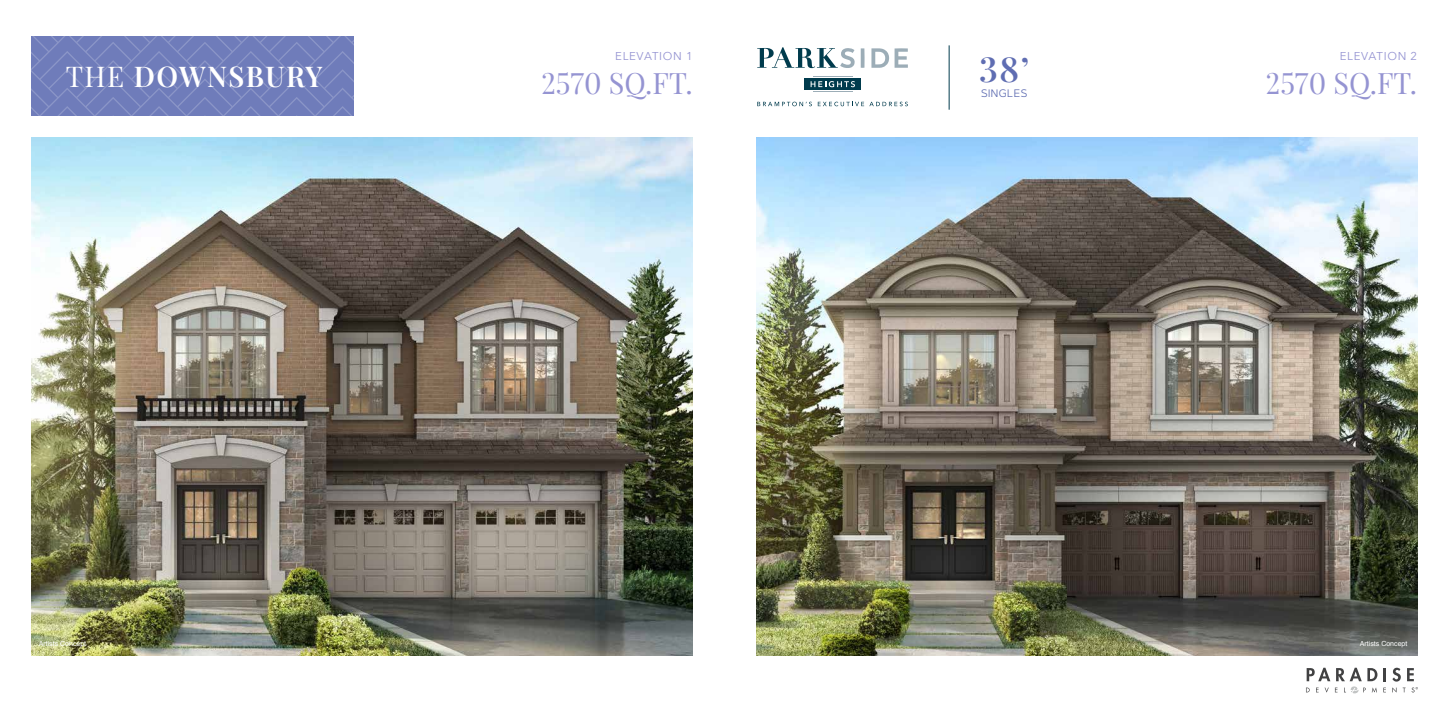
<style>
.page{position:relative;width:1449px;height:725px;background:#fff}
.page>*{position:absolute;margin:0;border:0;box-sizing:border-box;transform-origin:0 0}
.t1{font:600 33.77px "Playfair Display";color:#5f6db2}
.t2{font:28.88px "Playfair Display";color:#9594d2}
.t3{font:600 28px "Playfair Display";letter-spacing:.05em;color:#fff}
.t4{font:11.38px "Avenir Next";letter-spacing:.06em;color:#9594d2}
.t5{font:10.85px "Artegra Sans";letter-spacing:.05em;color:#5f6db2}
.t6{font:7px "Helvetica";color:#fff}
.s1{font-weight:400}
</style>
<div class="page">
<img style="left:32px;top:137px;width:661px;height:518px">
<img style="left:756px;top:137px;width:662px;height:518px">
<svg style="left:1384px;top:668px;width:2px;height:13px"></svg>
<svg style="left:1392px;top:667px;width:9px;height:14px"></svg>
<svg style="left:1407px;top:668px;width:7px;height:13px"></svg>
<svg style="left:1383px;top:687px;width:3px;height:5px"></svg>
<svg style="left:1392px;top:687px;width:5px;height:5px"></svg>
<svg style="left:1403px;top:687px;width:3px;height:5px"></svg>
<svg style="left:1306px;top:667px;width:71px;height:26px"></svg>
<svg style="left:1412px;top:687px;width:6px;height:5px"></svg>
<hr style="left:949px;top:45px;width:1px;height:65px;background:#003b4d">
<div style="left:804px;top:79px;width:57px;height:11px;background:#003b4d"></div>
<svg style="left:811px;top:81px;width:44px;height:6px"></svg>
<hr style="left:813px;top:76px;width:39px;height:1px;background:#9cadb7">
<svg style="left:871px;top:48px;width:18px;height:20px"></svg>
<svg style="left:895px;top:48px;width:13px;height:20px"></svg>
<svg style="left:757px;top:47px;width:98px;height:21px"></svg>
<svg style="left:861px;top:48px;width:4px;height:20px"></svg>
<hr style="left:813px;top:92px;width:39px;height:1px;background:#9cadb7">
<svg style="left:757px;top:102px;width:55px;height:4px"></svg>
<svg style="left:818px;top:102px;width:90px;height:4px"></svg>
<svg style="left:32px;top:37px;width:322px;height:79px;background:#727ebb"></svg>
<h3 class="t3" style="left:66px;top:55px;width:258px"><span class="s1">THE</span> DOWNSBURY</h3>
<h3 class="t4" style="left:615px;top:46px;width:79px">ELEVATION 1</h3>
<h2 class="t2" style="left:541px;top:60px;width:153px">2570 SQ.FT.</h2>
<h1 class="t1" style="left:979px;top:42px;width:51px">38’</h1>
<h3 class="t5" style="left:981px;top:85px;width:48px">SINGLES</h3>
<h3 class="t4" style="left:1340px;top:46px;width:79px">ELEVATION 2</h3>
<h2 class="t2" style="left:1266px;top:60px;width:153px">2570 SQ.FT.</h2>
<p class="t6" style="left:39px;top:638px;width:49px">Artists Concept</p>
<p class="t6" style="left:1360px;top:638px;width:49px">Artists Concept</p>
</div>
